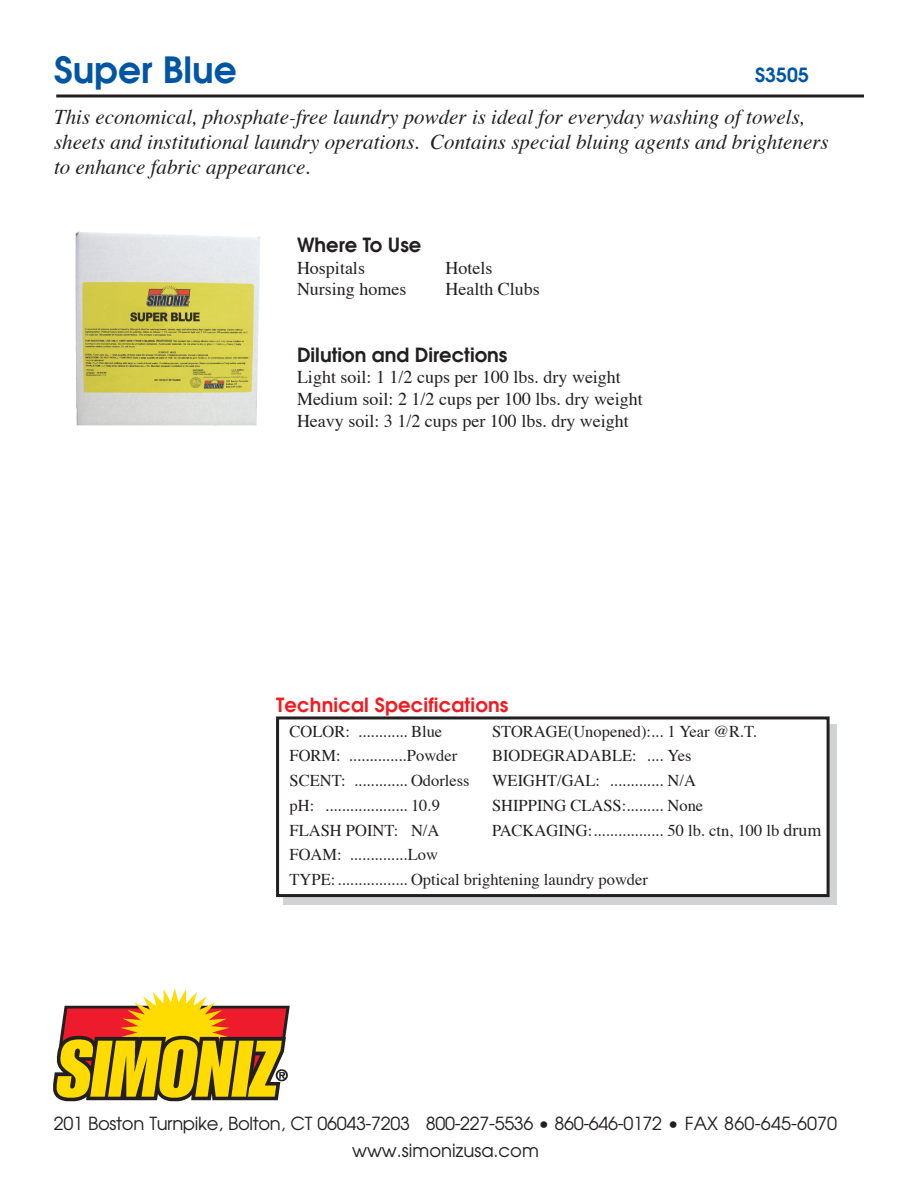
<style>
.page{position:relative;width:918px;height:1188px;background:#fff}
.page>*{position:absolute;margin:0;border:0;box-sizing:border-box;transform-origin:0 0}
.t1{font:600 36px "Avant Garde";color:#0155a2}
.t2{font:italic 21px/25.2px "Times";color:#231f20}
.t3{font:600 19.5px "Avant Garde";color:#231f20}
.t4{font:600 19.5px "Avant Garde";letter-spacing:.01em;color:#ee1d23}
.t5{font:600 19.5px "Avant Garde";color:#0155a2}
.t6{font:18px "Times";color:#231f20}
.t7{font:18px "Avant Garde";letter-spacing:-.02em;color:#231f20}
.t8{font:18px "Avant Garde";color:#231f20}
.t9{font:16.5px "Times";color:#231f20}
.s1{font-size:18px}
</style>
<div class="page">
<img style="left:53px;top:988px;width:237px;height:114px">
<hr style="left:56px;top:94px;width:808px;height:3px;background:#231f20">
<div style="left:284px;top:724px;width:553px;height:180px;background:#d1d2d4"></div>
<div style="left:278px;top:718px;width:550px;height:178px;background:#fff"></div>
<div style="left:276px;top:716px;width:554px;height:181px;border:3px solid #231f20"></div>
<img style="left:75px;top:234px;width:186px;height:192px">
<p class="t1" style="left:54px;top:46px;width:184px">Super Blue</p>
<p class="t2" style="left:54px;top:103px;width:776px">This economical, phosphate-free laundry powder is ideal for everyday washing of towels, sheets and institutional laundry operations. Contains special bluing agents and brighteners to enhance fabric appearance.</p>
<p class="t5" style="left:755px;top:62px;width:55px">S3505</p>
<p class="t3" style="left:297px;top:232px;width:126px">Where To Use</p>
<p class="t6" style="left:297px;top:251px;width:70px">Hospitals</p>
<p class="t6" style="left:446px;top:251px;width:48px">Hotels</p>
<p class="t6" style="left:297px;top:272px;width:111px">Nursing homes</p>
<p class="t6" style="left:446px;top:272px;width:96px">Health Clubs</p>
<p class="t3" style="left:297px;top:342px;width:212px">Dilution and Directions</p>
<p class="t6" style="left:297px;top:360px;width:326px">Light soil: 1 1/2 cups per 100 lbs. dry weight</p>
<p class="t6" style="left:297px;top:382px;width:347px">Medium soil: 2 1/2 cups per 100 lbs. dry weight</p>
<p class="t6" style="left:297px;top:404px;width:333px">Heavy soil: 3 1/2 cups per 100 lbs. dry weight</p>
<p class="t4" style="left:276px;top:692px;width:234px">Technical Specifications</p>
<p class="t9" style="left:290px;top:716px;width:154px">COLOR: ............ Blue</p>
<p class="t9" style="left:492px;top:716px;width:267px">STORAGE(Unopened):... 1 Year @R.T.</p>
<p class="t9" style="left:290px;top:740px;width:169px">FORM: ..............Powder</p>
<p class="t9" style="left:492px;top:740px;width:201px">BIODEGRADABLE: .... Yes</p>
<p class="t9" style="left:290px;top:765px;width:182px">SCENT: ............. Odorless</p>
<p class="t9" style="left:492px;top:765px;width:205px">WEIGHT/GAL: ............. N/A</p>
<p class="t9" style="left:290px;top:790px;width:152px">pH: .................... 10.9</p>
<p class="t9" style="left:492px;top:790px;width:213px">SHIPPING CLASS:......... None</p>
<p class="t9" style="left:290px;top:815px;width:151px">FLASH POINT: N/A</p>
<p class="t9" style="left:492px;top:815px;width:331px">PACKAGING:................. 50 lb. ctn, 100 lb <span class="s1">drum</span></p>
<p class="t9" style="left:290px;top:839px;width:150px">FOAM: ..............Low</p>
<p class="t9" style="left:290px;top:864px;width:360px">TYPE: ................. Optical brightening laundry powder</p>
<p class="t7" style="left:54px;top:1112px;width:785px">201 Boston Turnpike, Bolton, CT 06043-7203 800-227-5536 • 860-646-0172 • FAX 860-645-6070</p>
<p class="t8" style="left:352px;top:1139px;width:188px">www.simonizusa.com</p>
</div>
